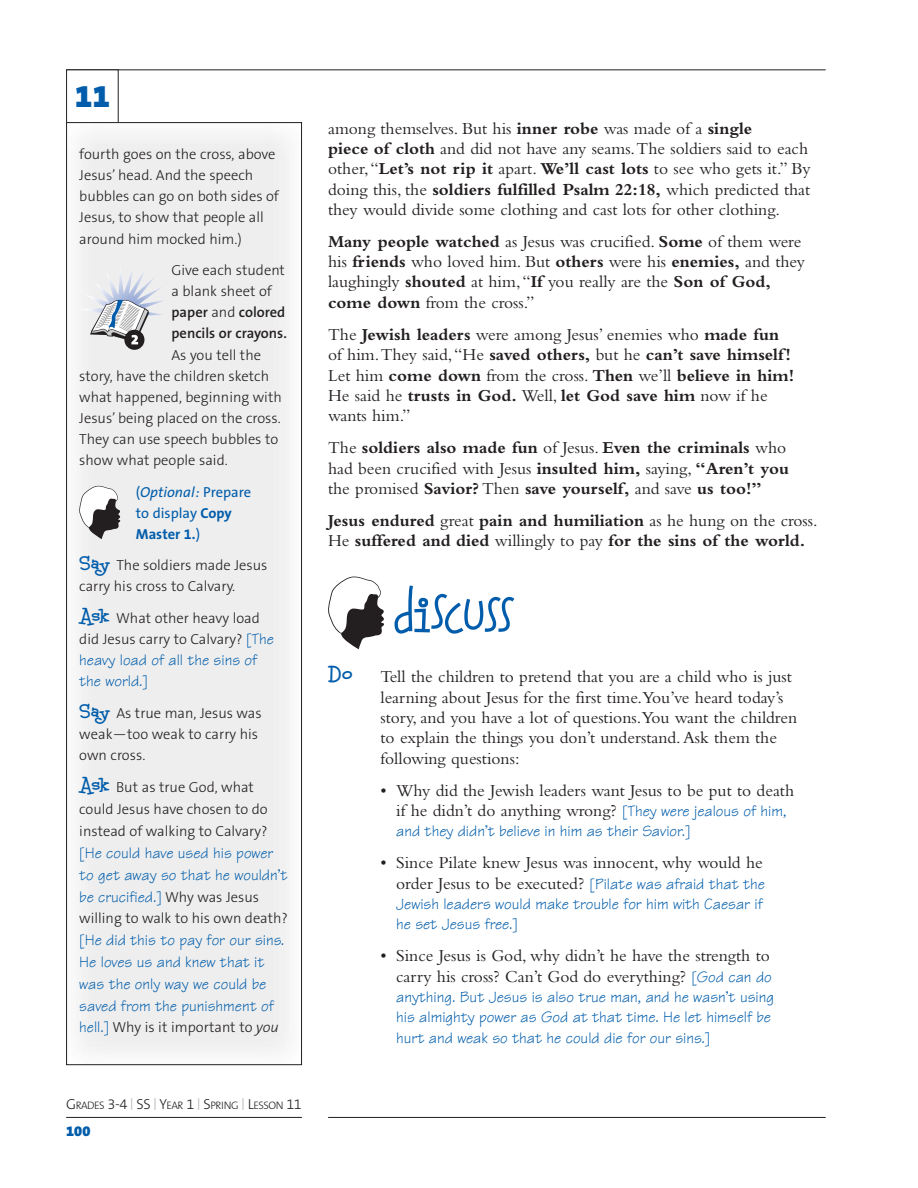
<style>
.page{position:relative;width:918px;height:1188px;background:#fff}
.page>*{position:absolute;margin:0;border:0;box-sizing:border-box;transform-origin:0 0}
.t1{font:900 31.95px "The Sans B9";color:#015dab}
.t2{font:17.4px/20.4px "Bembo";color:#231f20}
.t3{font:700 17.4px/20.4px "Bembo";color:#231f20}
.t4{font:16.05px/21.8px "Tekton";color:#015dab}
.t5{font:300 14.55px/21.1px "The Sans B3";color:#231f20}
.t6{font:600 14.55px/21.1px "The Sans B6";color:#231f20}
.t7{font:14.55px/21.1px "The Sans B5 Plain";color:#015dab}
.t8{font:700 14.55px "The Sans B7";color:#015dab}
.t9{font:900 14.55px "The Sans B9";color:#015dab}
.t10{font:300 10.95px "The Sans B3";letter-spacing:-.045em;color:#231f20}
.s1{font-family:"The Sans B3";font-weight:300}
.s2{font-style:italic}
.s3{font-family:"The Sans B7";font-weight:700}
.s4{font-family:"The Sans B5 Plain";font-weight:400}
.s5{font-family:"Malihini Tahitian BTN Bold";font-weight:400;font-size:20.4px;color:#015dab}
.s6{font-family:"Tekton";font-weight:400;font-size:16.05px;color:#015dab}
.s7{font-family:"The Sans B3";font-weight:300;font-size:14.55px;color:#231f20}
.s8{font-size:14.55px}
.s9{font-weight:700}
.s10{font-weight:400}
.s11{font-family:"Malihini Tahitian BTN Bold";font-size:23.25px;color:#015dab}
.s12{font-family:"Tekton";font-size:16.05px;color:#015dab}
</style>
<div class="page">
<hr style="left:66px;top:69px;width:760px;height:1px;background:#231f20">
<hr style="left:66px;top:1117px;width:236px;height:1px;background:#231f20">
<div style="left:79px;top:135px;width:211px;height:919px;background:#eee"></div>
<div style="left:66px;top:122px;width:236px;height:943px;border:1px solid #231f20"></div>
<svg style="left:124px;top:330px;width:20px;height:20px"></svg>
<svg style="left:79px;top:264px;width:87px;height:80px"></svg>
<svg style="left:79px;top:486px;width:41px;height:53px"></svg>
<svg style="left:394px;top:586px;width:120px;height:48px"></svg>
<svg style="left:328px;top:577px;width:56px;height:72px"></svg>
<hr style="left:328px;top:1117px;width:498px;height:1px;background:#231f20">
<h1 class="t1" style="left:75px;top:79px;width:37px">11</h1>
<p class="t5" style="left:79px;top:144px;width:201px">fourth goes on the cross, above<br>Jesus’ head. And the speech bubbles can go on both sides of<br>Jesus, to show that people all around him mocked him.)</p>
<p class="t5" style="left:171px;top:260px;width:115px">Give each student a blank sheet of</p>
<p class="t6" style="left:171px;top:302px;width:117px">paper <span class="s1">and</span> colored pencils or crayons.</p>
<p class="t5" style="left:79px;top:345px;width:204px;text-indent:92px">As you tell the story, have the children sketch what happened, beginning with<br>Jesus’ being placed on the cross.<br>They can use speech bubbles to show what people said.</p>
<p class="t7" style="left:136px;top:482px;width:117px">(<span class="s2">Optional:</span> Prepare to display <span class="s3">Copy</span></p>
<p class="t8" style="left:136px;top:526px;width:66px">Master 1.<span class="s4">)</span></p>
<p class="t5" style="left:79px;top:555px;width:190px"><span class="s5">Say</span> The soldiers made Jesus carry his cross to Calvary.</p>
<p class="t5" style="left:79px;top:608px;width:196px"><span class="s5">Ask</span> What other heavy load did Jesus carry to Calvary? <span class="s6">[The</span></p>
<p class="t4" style="left:79px;top:650px;width:179px;line-height:21.1px">heavy load of all the sins of the world.]</p>
<p class="t5" style="left:79px;top:703px;width:184px"><span class="s5">Say</span> As true man, Jesus was weak—too weak to carry his own cross.</p>
<p class="t5" style="left:79px;top:777px;width:190px;line-height:21.8px"><span class="s5">Ask</span> But as true God, what could Jesus have chosen to do instead of walking to Calvary?</p>
<p class="t4" style="left:79px;top:842px;width:210px">[He could have used his power to get away so that he wouldn’t be crucified.] <span class="s7">Why was Jesus</span></p>
<p class="t5" style="left:79px;top:908px;width:210px">willing to walk to his own death?</p>
<p class="t4" style="left:79px;top:929px;width:206px">[He did this to pay for our sins.<br>He loves us and knew that it was the only way we could be saved from the punishment of</p>
<p class="t5" style="left:79px;top:1018px;width:201px"><span class="s6">hell.]</span> Why is it important to <span class="s2">you</span></p>
<p class="t10" style="left:66px;top:1100px;width:237px"><span class="s8">G</span>RADES <span class="s8">3-4</span> <sup>|</sup> <span class="s8">SS</span> <sup>|</sup> <span class="s8">Y</span>EAR <span class="s8">1</span> <sup>|</sup> <span class="s8">S</span>PRING <sup>|</sup> <span class="s8">L</span>ESSON <span class="s8">11</span></p>
<p class="t9" style="left:66px;top:1123px;width:26px">100</p>
<p class="t2" style="left:328px;top:118px;width:484px">among themselves. But his <span class="s9">inner robe</span> was made of a <span class="s9">single<br>piece of cloth</span> and did not have any seams. The soldiers said to each other, “<span class="s9">Let’s not rip it</span> apart. <span class="s9">We’ll cast lots</span> to see who gets it.” By doing this, the <span class="s9">soldiers fulfilled Psalm 22:18,</span> which predicted that they would divide some clothing and cast lots for other clothing.</p>
<p class="t2" style="left:328px;top:231px;width:478px"><span class="s9">Many people watched</span> as Jesus was crucified. <span class="s9">Some</span> of them were his <span class="s9">friends</span> who loved him. But <span class="s9">others</span> were his <span class="s9">enemies,</span> and they laughingly <span class="s9">shouted</span> at him, “<span class="s9">If</span> you really are the <span class="s9">Son of God, come down</span> from the cross.”</p>
<p class="t2" style="left:328px;top:324px;width:468px">The <span class="s9">Jewish leaders</span> were among Jesus’ enemies who <span class="s9">made fun </span>of him. They said, “He <span class="s9">saved others,</span> but he <span class="s9">can’t save himself!<br></span>Let him <span class="s9">come down</span> from the cross. <span class="s9">Then</span> we’ll <span class="s9">believe in him!<br></span>He said he <span class="s9">trusts in God.</span> Well, <span class="s9">let God save him</span> now if he wants him.”</p>
<p class="t3" style="left:328px;top:437px;width:462px"><span class="s10">The</span> soldiers also made fun <span class="s10">of Jesus.</span> Even the criminals <span class="s10">who had been crucified with Jesus</span> insulted him, <span class="s10">saying,</span> “Aren’t you <span class="s10">the promised</span> Savior? <span class="s10">Then</span> save yourself, <span class="s10">and save</span> us too!”</p>
<p class="t3" style="left:328px;top:510px;width:491px">Jesus endured <span class="s10">great</span> pain and humiliation <span class="s10">as he hung on the cross.<br>He</span> suffered and died <span class="s10">willingly to pay</span> for the sins of the world.</p>
<p class="t2" style="left:380px;top:666px;width:418px;text-indent:-52px"><span class="s11">Do</span> Tell the children to pretend that you are a child who is just learning about Jesus for the first time.You’ve heard today’s story, and you have a lot of questions.You want the children to explain the things you don’t understand. Ask them the following questions:</p>
<p class="t2" style="left:380px;top:780px;width:415px;text-align:center">• Why did the Jewish leaders want Jesus to be put to death if he didn’t do anything wrong? <span class="s12">[They were jealous of him,</span></p>
<p class="t4" style="left:396px;top:820px;width:296px">and they didn’t believe in him as their Savior.]</p>
<p class="t2" style="left:380px;top:852px;width:386px;text-align:right">• Since Pilate knew Jesus was innocent, why would he order Jesus to be executed? <span class="s12">[Pilate was afraid that the</span></p>
<p class="t4" style="left:396px;top:894px;width:368px;line-height:20.4px">Jewish leaders would make trouble for him with Caesar if he set Jesus free.]</p>
<p class="t2" style="left:380px;top:945px;width:393px;text-align:right">• Since Jesus is God, why didn’t he have the strength to carry his cross? Can’t God do everything? <span class="s12">[God can do</span></p>
<p class="t4" style="left:396px;top:987px;width:379px;line-height:20.4px">anything. But Jesus is also true man, and he wasn’t using his almighty power as God at that time. He let himself be hurt and weak so that he could die for our sins.]</p>
</div>
